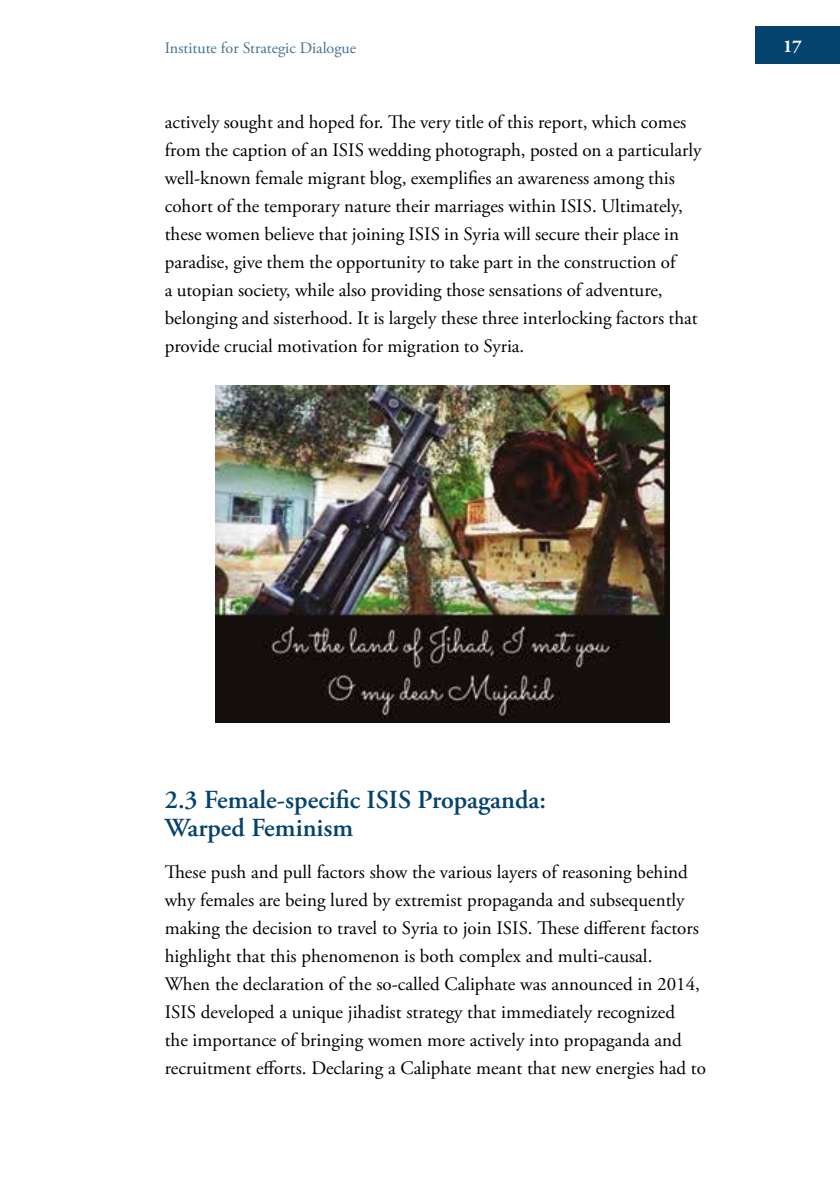
<style>
.page{position:relative;width:840px;height:1191px;background:#fff}
.page>*{position:absolute;margin:0;border:0;box-sizing:border-box;transform-origin:0 0}
.t1{font:600 26px/28px "Adobe Garamond Pro";color:#05436f}
.t2{font:19px/28px "Adobe Garamond Pro";color:#000}
.t3{font:700 18px "Adobe Garamond Pro";color:#fff}
.t4{font:16px "Adobe Garamond Pro";color:#437293}
</style>
<div class="page">
<div style="left:755px;top:27px;width:84px;height:37px;background:#05436f"></div>
<img style="left:215px;top:385px;width:454px;height:338px">
<p class="t4" style="left:165px;top:39px;width:193px">Institute for Strategic Dialogue</p>
<p class="t3" style="left:782px;top:36px;width:20px">17</p>
<p class="t2" style="left:165px;top:109px;width:538px">actively sought and hoped for. The very title of this report, which comes from the caption of an ISIS wedding photograph, posted on a particularly well-known female migrant blog, exemplifies an awareness among this cohort of the temporary nature their marriages within ISIS. Ultimately, these women believe that joining ISIS in Syria will secure their place in paradise, give them the opportunity to take part in the construction of<br>a utopian society, while also providing those sensations of adventure, belonging and sisterhood. It is largely these three interlocking factors that provide crucial motivation for migration to Syria.</p>
<h1 class="t1" style="left:165px;top:785px;width:382px">2.3 Female-specific ISIS Propaganda:<br>Warped Feminism</h1>
<p class="t2" style="left:165px;top:858px;width:542px">These push and pull factors show the various layers of reasoning behind why females are being lured by extremist propaganda and subsequently making the decision to travel to Syria to join ISIS. These different factors highlight that this phenomenon is both complex and multi-causal.<br>When the declaration of the so-called Caliphate was announced in 2014, ISIS developed a unique jihadist strategy that immediately recognized<br>the importance of bringing women more actively into propaganda and recruitment efforts. Declaring a Caliphate meant that new energies had to</p>
</div>
